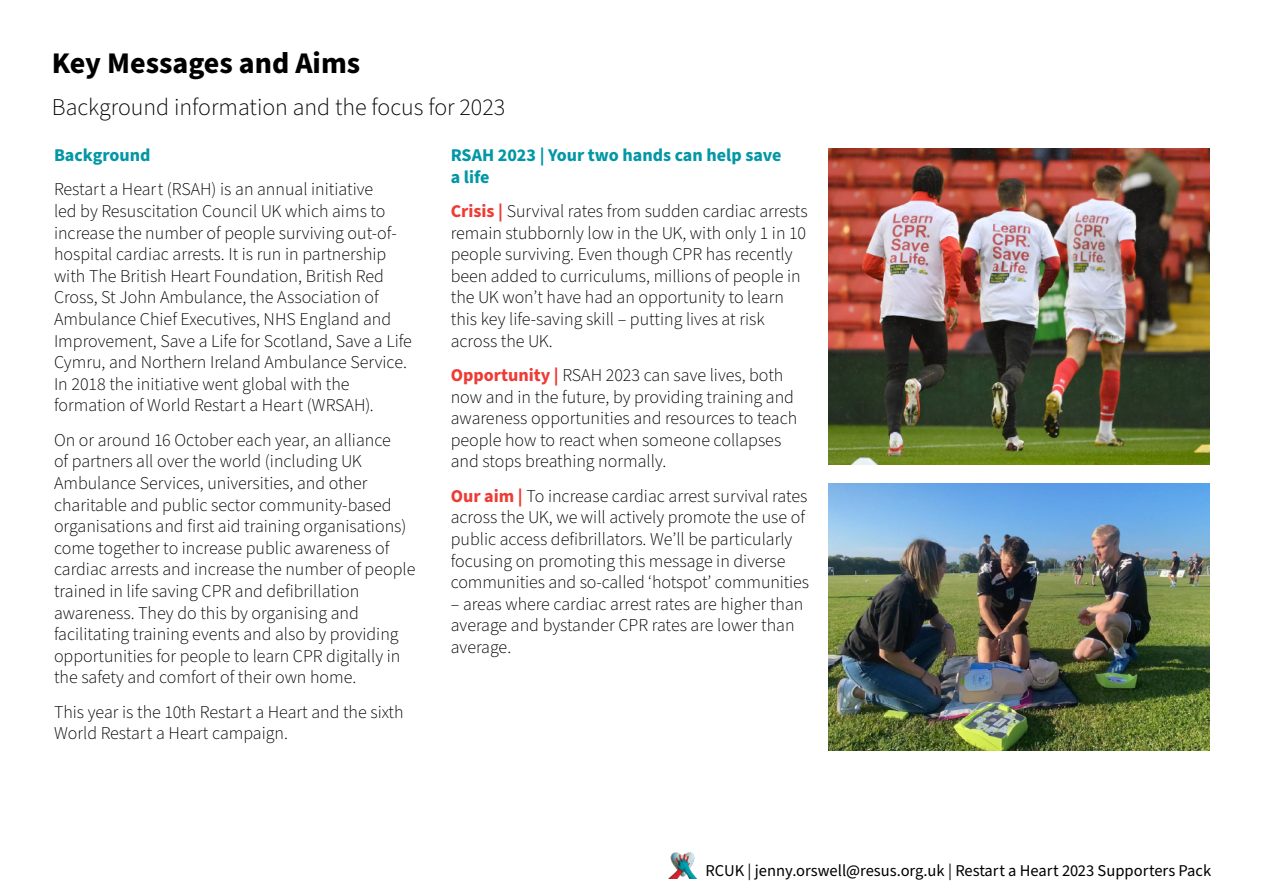
<style>
.page{position:relative;width:1263px;height:893px;background:#fff}
.page>*{position:absolute;margin:0;border:0;box-sizing:border-box;transform-origin:0 0}
.t1{font:700 30px "Source Sans Pro";color:#000}
.t2{font:300 24px "Source Sans Pro";color:#000}
.t3{font:300 18px/21.6px "Source Sans Pro";color:#000}
.t4{font:700 18px/21.6px "Source Sans Pro";color:#0397a5}
.t5{font:16.5px "Source Sans Pro";color:#000}
.s1{font-weight:700;color:#ee3b34}
</style>
<div class="page">
<img style="left:669px;top:852px;width:28px;height:27px">
<img style="left:829px;top:149px;width:380px;height:315px">
<img style="left:829px;top:483px;width:380px;height:267px">
<h1 class="t1" style="left:52px;top:43px;width:310px">Key Messages and Aims</h1>
<h2 class="t2" style="left:52px;top:91px;width:455px">Background information and the focus for 2023</h2>
<p class="t4" style="left:54px;top:145px;width:98px">Background</p>
<p class="t3" style="left:54px;top:179px;width:359px">Restart a Heart (RSAH) is an annual initiative<br>led by Resuscitation Council UK which aims to increase the number of people surviving out-of&shy;hospital cardiac arrests. It is run in partnership with The British Heart Foundation, British Red Cross, St John Ambulance, the Association of Ambulance Chief Executives, NHS England and Improvement, Save a Life for Scotland, Save a Life Cymru, and Northern Ireland Ambulance Service.<br>In 2018 the initiative went global with the formation of World Restart a Heart (WRSAH).</p>
<p class="t3" style="left:54px;top:430px;width:363px">On or around 16 October each year, an alliance<br>of partners all over the world (including UK Ambulance Services, universities, and other charitable and public sector community-based organisations and first aid training organisations) come together to increase public awareness of cardiac arrests and increase the number of people trained in life saving CPR and defibrillation awareness. They do this by organising and facilitating training events and also by providing opportunities for people to learn CPR digitally in the safety and comfort of their own home.</p>
<p class="t3" style="left:54px;top:702px;width:351px">This year is the 10th Restart a Heart and the sixth<br>World Restart a Heart campaign.</p>
<p class="t4" style="left:451px;top:145px;width:332px">RSAH 2023 | Your two hands can help save a life</p>
<p class="t3" style="left:451px;top:201px;width:358px"><span class="s1">Crisis |</span> Survival rates from sudden cardiac arrests remain stubbornly low in the UK, with only 1 in 10 people surviving. Even though CPR has recently been added to curriculums, millions of people in the UK won’t have had an opportunity to learn this key life-saving skill – putting lives at risk across the UK.</p>
<p class="t3" style="left:451px;top:365px;width:348px"><span class="s1">Opportunity |</span> RSAH 2023 can save lives, both now and in the future, by providing training and awareness opportunities and resources to teach people how to react when someone collapses and stops breathing normally.</p>
<p class="t3" style="left:451px;top:486px;width:360px"><span class="s1">Our aim |</span> To increase cardiac arrest survival rates across the UK, we will actively promote the use of public access defibrillators. We’ll be particularly focusing on promoting this message in diverse communities and so-called ‘hotspot’ communities</p>
<p class="t3" style="left:451px;top:594px;width:354px">– areas where cardiac arrest rates are higher than average and bystander CPR rates are lower than average.</p>
<p class="t5" style="left:705px;top:859px;width:507px">RCUK | jenny.orswell@resus.org.uk | Restart a Heart 2023 Supporters Pack</p>
</div>
